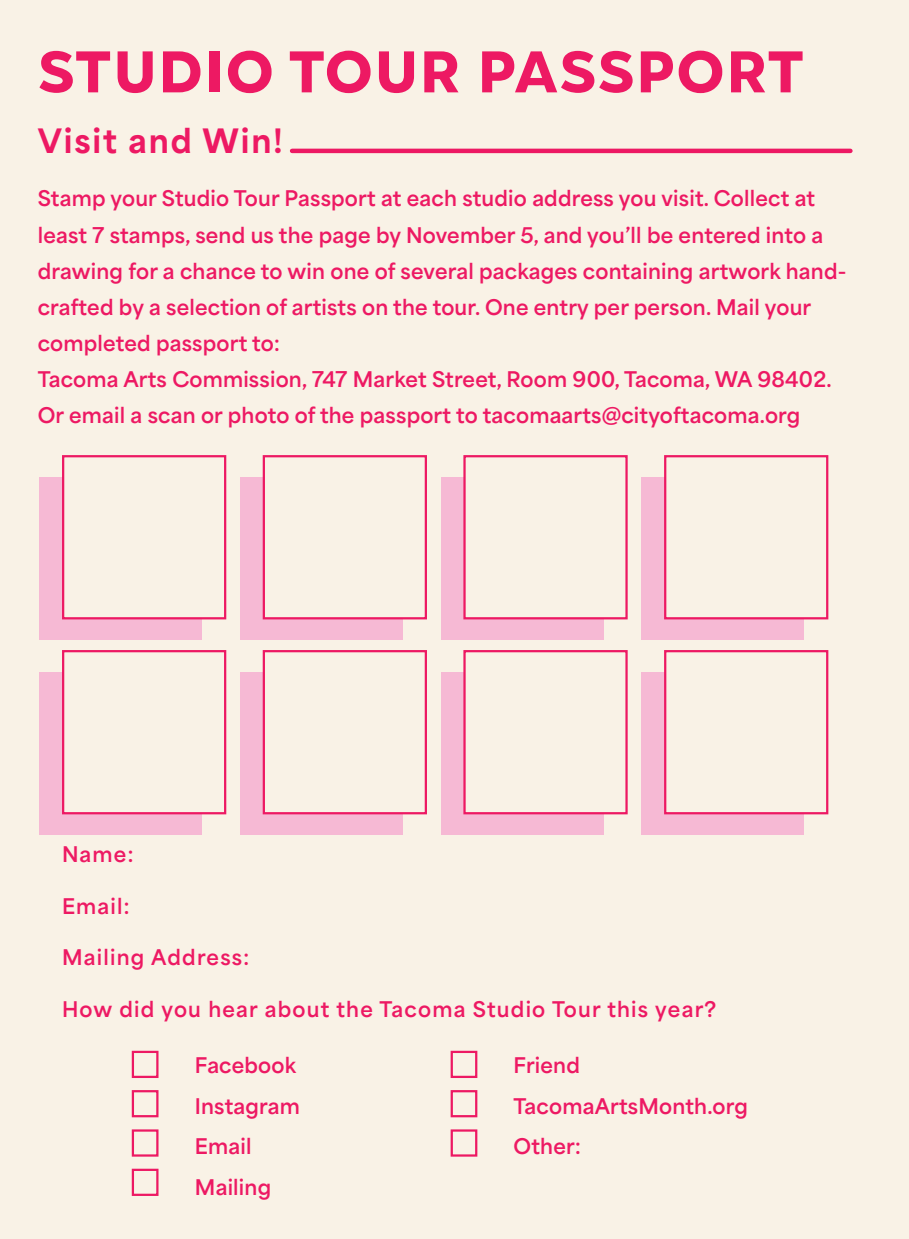
<style>
.page{position:relative;width:909px;height:1239px;background:#fff}
.page>*{position:absolute;margin:0;border:0;box-sizing:border-box;transform-origin:0 0}
.t1{font:800 58.5px "Gogh";letter-spacing:.04em;color:#ed1963}
.t2{font:800 31.5px "Area Normal";letter-spacing:.06em;color:#ed1963}
.t3{font:700 20.25px/36px "Area Normal";letter-spacing:.01em;color:#ed1963}
.t4{font:700 20.25px "Area Normal";letter-spacing:.06em;color:#ed1963}
</style>
<div class="page">
<hr style="left:908px;top:742px;width:1px;height:496px;background:#f6b9d4">
<div style="left:0;top:0;width:908px;height:1238px;background:#f9f2e6"></div>
<div style="left:40px;top:478px;width:162px;height:162px;background:#f6b9d4"></div>
<div style="left:240px;top:478px;width:162px;height:162px;background:#f6b9d4"></div>
<div style="left:441px;top:478px;width:162px;height:162px;background:#f6b9d4"></div>
<div style="left:642px;top:478px;width:162px;height:162px;background:#f6b9d4"></div>
<div style="left:40px;top:673px;width:162px;height:162px;background:#f6b9d4"></div>
<div style="left:240px;top:673px;width:162px;height:162px;background:#f6b9d4"></div>
<div style="left:441px;top:673px;width:162px;height:162px;background:#f6b9d4"></div>
<div style="left:642px;top:673px;width:162px;height:162px;background:#f6b9d4"></div>
<div style="left:62px;top:455px;width:164px;height:164px;background:#f9f2e6;border:2px solid #ed1963"></div>
<div style="left:263px;top:455px;width:164px;height:164px;background:#f9f2e6;border:2px solid #ed1963"></div>
<div style="left:463px;top:455px;width:165px;height:164px;background:#f9f2e6;border:2px solid #ed1963"></div>
<div style="left:664px;top:455px;width:164px;height:164px;background:#f9f2e6;border:2px solid #ed1963"></div>
<div style="left:62px;top:650px;width:164px;height:164px;background:#f9f2e6;border:2px solid #ed1963"></div>
<div style="left:263px;top:650px;width:164px;height:164px;background:#f9f2e6;border:2px solid #ed1963"></div>
<div style="left:463px;top:650px;width:165px;height:164px;background:#f9f2e6;border:2px solid #ed1963"></div>
<div style="left:664px;top:650px;width:164px;height:164px;background:#f9f2e6;border:2px solid #ed1963"></div>
<div style="left:132px;top:1050px;width:26px;height:28px;border:2px solid #ed1963"></div>
<div style="left:132px;top:1090px;width:26px;height:27px;border:2px solid #ed1963"></div>
<div style="left:132px;top:1129px;width:26px;height:27px;border:2px solid #ed1963"></div>
<div style="left:132px;top:1168px;width:26px;height:27px;border:2px solid #ed1963"></div>
<div style="left:451px;top:1050px;width:26px;height:28px;border:2px solid #ed1963"></div>
<div style="left:451px;top:1090px;width:26px;height:27px;border:2px solid #ed1963"></div>
<div style="left:451px;top:1129px;width:26px;height:27px;border:2px solid #ed1963"></div>
<hr style="left:292px;top:149px;width:558px;height:4px;background:#ed1963">
<p class="t1" style="left:38px;top:34px;width:768px">STUDIO TOUR PASSPORT</p>
<p class="t2" style="left:38px;top:112px;width:246px">Visit and Win!</p>
<p class="t3" style="left:38px;top:178px;width:810px">Stamp your Studio Tour Passport at each studio address you visit. Collect at least 7 stamps, send us the page by November 5, and you’ll be entered into a drawing for a chance to win one of several packages containing artwork hand&shy;crafted by a selection of artists on the tour. One entry per person. Mail your completed passport to:</p>
<p class="t3" style="left:38px;top:358px;width:795px">Tacoma Arts Commission, 747 Market Street, Room 900, Tacoma, WA 98402.<br>Or email a scan or photo of the passport to tacomaarts@cityoftacoma.org</p>
<p class="t3" style="left:62px;top:833px;width:73px">Name:</p>
<p class="t3" style="left:62px;top:885px;width:69px">Email:</p>
<p class="t4" style="left:62px;top:939px;width:189px">Mailing Address:</p>
<p class="t4" style="left:62px;top:991px;width:656px">How did you hear about the Tacoma Studio Tour this year?</p>
<p class="t3" style="left:195px;top:1045px;width:103px">Facebook</p>
<p class="t3" style="left:195px;top:1085px;width:106px">Instagram</p>
<p class="t3" style="left:195px;top:1126px;width:58px">Email</p>
<p class="t3" style="left:195px;top:1166px;width:78px">Mailing</p>
<p class="t3" style="left:514px;top:1045px;width:68px">Friend</p>
<p class="t3" style="left:514px;top:1085px;width:236px">TacomaArtsMonth.org</p>
<p class="t3" style="left:514px;top:1126px;width:69px">Other:</p>
</div>
